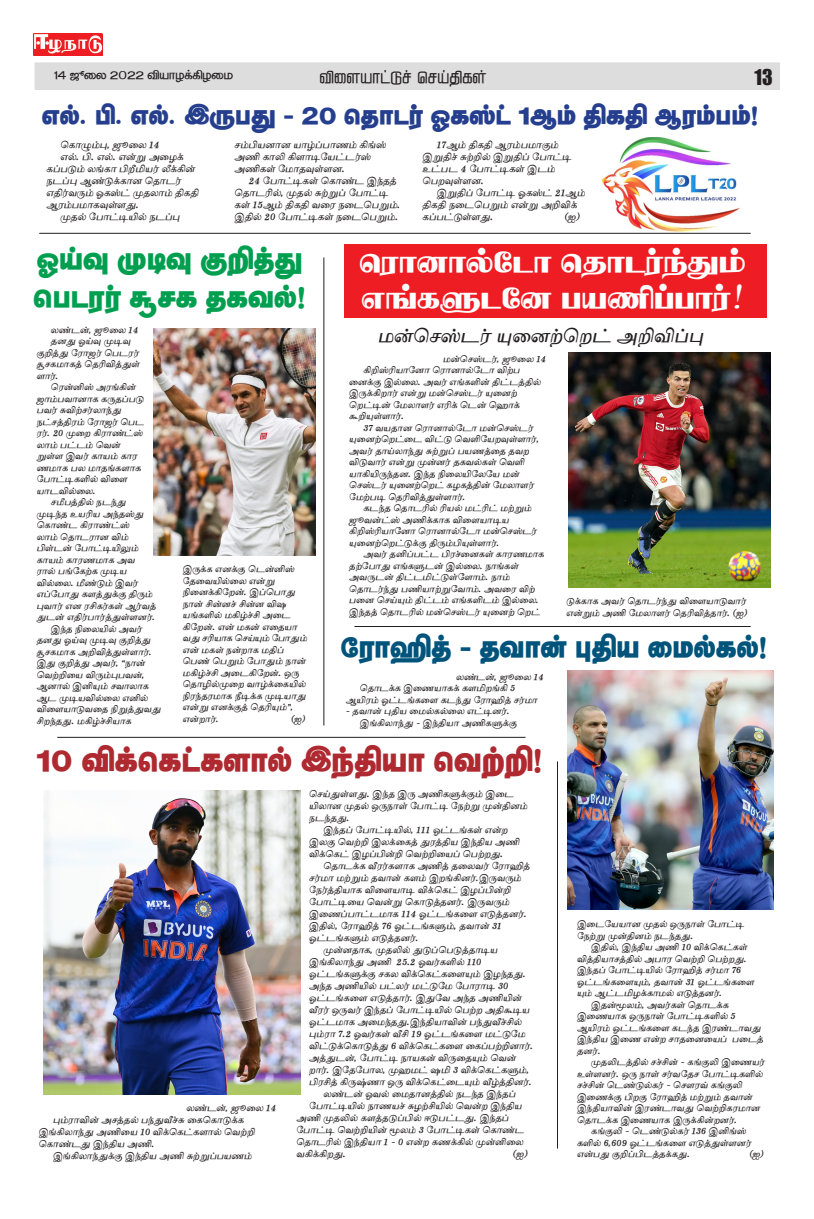
<style>
.page{position:relative;width:814px;height:1219px;background:#fff}
.page>*{position:absolute;margin:0;border:0;box-sizing:border-box;transform-origin:0 0}
.Paragraph_Style_1{font:42.8px "NC Kavithajiny";color:#ae2a30}
.Paragraph_Style_1-2{font:38.9px "NC Thevan";color:#fff}
.Paragraph_Style_1-3{font:38.9px "NC Kavithajiny";color:#009f4f}
.Paragraph_Style_1-4{font:38.8px "NC Kavithajiny";color:#00547b}
.Paragraph_Style_1-5{font:34.2px "NC Kavithajiny";color:#253f8e}
.Paragraph_Style_1-6{font:25.3px "NC Kanan";color:#231f20;scale:1.44 1}
.Paragraph_Style_1-7{font:23px "NC Theepan";color:#231f20}
.t1{font:20px "Impact";color:#231f20}
.t2{font:16px "NC Tsunami 10";color:#231f20}
.Paragraph_Style_1-8{font:11.7px/12px "NC Theepan";color:#231f20}
.Paragraph_Style_1-9{font:11.3px/12px "NC Theepan";color:#231f20}
.Paragraph_Style_1-10{font:11px/11.5px "NC Theepan";color:#231f20}
</style>
<div class="page">
<img style="left:34px;top:33px;width:68px;height:23px">
<div style="left:35px;top:63px;width:744px;height:26px;background:#dedddd"></div>
<div style="left:344px;top:244px;width:423px;height:73px;background:#ee1d23"></div>
<img style="left:597px;top:137px;width:154px;height:96px">
<hr style="left:39px;top:233px;width:711px;height:1px;background:#231f20">
<img style="left:153px;top:328px;width:162px;height:228px">
<img style="left:568px;top:670px;width:205px;height:239px">
<hr style="left:57px;top:737px;width:468px;height:1px;background:#231f20">
<hr style="left:557px;top:761px;width:1px;height:387px;background:#231f20">
<hr style="left:324px;top:257px;width:1px;height:468px;background:#231f20">
<img style="left:44px;top:790px;width:256px;height:304px">
<img style="left:569px;top:352px;width:201px;height:236px">
<hr style="left:354px;top:626px;width:396px;height:1px;background:#231f20">
<h3 class="t2" style="left:54px;top:68px;width:181px">14 [_IY 2022 TPAHOF;FPOIK</h3>
<p class="Paragraph_Style_1-6" style="left:319px;top:64px;width:118px">tpisahl;Lr; nra;jpfs;</p>
<h3 class="t1" style="left:754px;top:61px;width:20px">13</h3>
<p class="Paragraph_Style_1-5" style="left:42px;top:99px;width:718px">vy;. gp. vy;. ,UgJ - 20 njhlu; Xf];l; 1Mk; jpfjp Muk;gk;!</p>
<p class="Paragraph_Style_1-8" style="left:60px;top:140px;width:101px">nfhOk;G&gt; [_iy 14</p>
<p class="Paragraph_Style_1-8" style="left:46px;top:152px;width:154px;text-indent:14px">vy;. gp. vy;. vd;W miof; fg;gLk; yq;fh gpwPkpau; yPf;fpd; elg;G Mz;Lf;fhd njhlu; vjpu;tUk; Xf];l; Kjyhk; jpfjp<br>Muk;gkhfTs;sJ.</p>
<p class="Paragraph_Style_1-8" style="left:60px;top:212px;width:121px">Kjy; Nghl;bapy; elg;G</p>
<p class="Paragraph_Style_1-8" style="left:234px;top:140px;width:153px">rk;gpadhd aho;g;ghzk; fpq;]; mzp fhyp fpshbNal;lu;]; mzpfs; NkhjTs;sd.</p>
<p class="Paragraph_Style_1-8" style="left:234px;top:176px;width:167px;text-indent:14px">24 Nghl;bfs; nfhz;l ,e;jj; njhlupy;&gt; Kjy; Rw;Wg; Nghl;b fs; 15Mk; jpfjp tiu eilngWk;. ,jpy; 20 Nghl;bfs; eilngWk;.</p>
<p class="Paragraph_Style_1-8" style="left:422px;top:140px;width:151px;text-indent:14px">17Mk; jpfjp Muk;gkhFk; ,Wjpr; Rw;wpy; ,Wjpg; Nghl;b cl;gl 4 Nghl;bfs; ,lk; ngwTs;sd.</p>
<p class="Paragraph_Style_1-8" style="left:422px;top:188px;width:164px;text-indent:14px">,Wjpg; Nghl;b Xf];l; 21Mk; jpfjp eilngWk; vd;W mwptpf; fg;gl;Ls;sJ.</p>
<p class="Paragraph_Style_1-8" style="left:564px;top:212px;width:17px">(I)</p>
<p class="Paragraph_Style_1-3" style="left:37px;top:240px;width:267px">Xa;T KbT Fwpj;J</p>
<p class="Paragraph_Style_1-3" style="left:34px;top:278px;width:274px">ngluu; R+rf jfty;!</p>
<p class="Paragraph_Style_1-10" style="left:51px;top:325px;width:89px">yz;ld;&gt; [_iy 14</p>
<p class="Paragraph_Style_1-10" style="left:36px;top:336px;width:105px;text-indent:14px">jdJ Xa;T KbT<br>Fwpj;J Nuh[u; ngluu;<br>R+rfkhfj; njuptpj;Js; shu;.</p>
<p class="Paragraph_Style_1-10" style="left:36px;top:382px;width:109px;text-indent:14px">nud;dp]; muq;fpd; [hk;gthdhf fUjg;gL gtu; Rtpw;ru;yhe;J el;rj;jpuk; Nuh[u; ngl uu;. 20 Kiw fpuhz;l;]; yhk; gl;lk; ntd;<br>Ws;s ,tu; fhak; fhu zkhf gy khjq;fshf<br>Nghl;bfspy; tpis ahltpy;iy.</p>
<p class="Paragraph_Style_1-10" style="left:36px;top:497px;width:121px;text-indent:14px">rkPgj;jpy; ele;J<br>Kbe;j caupa me;j];J nfhz;l fpuhz;l;];<br>yhk; njhluhd tpk; gps;ld; Nghl;bapYk; fhak; fhuzkhf mt uhy; gq;Nfw;f Kba tpy;iy. kPz;Lk; ,tu; vg;NghJ fsj;Jf;F jpUk;<br>Gthu; vd urpfu;fs; Mu;tj;<br>Jld; vjpu;ghu;j;Js;sdu;.</p>
<p class="Paragraph_Style_1-10" style="left:36px;top:624px;width:126px;text-indent:14px">,e;j epiyapy; mtu; jdJ Xa;T KbT Fwpj;J<br>R+rfkhf mwptpj;Js;shu;. ,J Fwpj;J mtu;&gt; “ehd; ntw;wpia tpUk;Ggtd;&gt;<br>Mdhy; ,dpAk; rthyhf<br>Ml Kbatpy;iy vdpy; tpisahLtij epWj;JtJ rpwe;jJ. kfpo;r;rpahf</p>
<p class="Paragraph_Style_1-2" style="left:359px;top:243px;width:388px">nuhdhy;Nlh njhlu;e;Jk;</p>
<p class="Paragraph_Style_1-2" style="left:361px;top:279px;width:383px">vq;fSlNd gazpg;ghu;!</p>
<p class="Paragraph_Style_1-7" style="left:377px;top:325px;width:327px">kd;nr];lu; Aidw;nwl; mwptpg;G</p>
<p class="Paragraph_Style_1-10" style="left:443px;top:353px;width:105px">kd;nr];lu;&gt; [_iy 14</p>
<p class="Paragraph_Style_1-10" style="left:349px;top:365px;width:193px;text-indent:14px">fpwp];upahNdh nuhdhy;Nlh tpw;g idf;F ,y;iy. mtu; vq;fspd; jpl;lj;jpy; ,Uf;fpwhu; vd;W kd;nr];lu; Aidw; nwl;bd; Nkyhsu; vupf; nld; n`hf; $wpAs;shu;.</p>
<p class="Paragraph_Style_1-10" style="left:349px;top:422px;width:191px;text-indent:14px">37 tajhd nuhdhy;Nlh kd;nr];lu; Aidw;nwl;il tpl;L ntspNawTs;shu;&gt; mtu; jha;yhe;J Rw;Wg; gazj;ij jtw tpLthu; vd;W Kd;du; jfty;fs; ntsp ahfpapUe;jd. ,e;j epiyapNyNa kd; nr];lu; Aidw;nwl; fofj;jpd; Nkyhsu; Nkw;gb njuptpj;Js;shu;.</p>
<p class="Paragraph_Style_1-10" style="left:349px;top:503px;width:189px;text-indent:14px">fle;j njhlupy; upay; kl;upl; kw;Wk; [_td;l;]; mzpf;fhf tpisahba fpwp];upahNdh nuhdhy;Nlh kd;nr];lu; Aidw;nwl;Lf;F jpUk;gpAs;shu;.</p>
<p class="Paragraph_Style_1-10" style="left:349px;top:549px;width:197px;text-indent:14px">mtu; jdpg;gl;l gpur;idfs; fhuzkhf jw;NghJ vq;fSld; ,y;iy. ehq;fs; mtUld; jpl;lkpl;Ls;Nshk;. ehk; njhlu;e;J gzpahw;WNthk;. mtiu tpw; gid nra;Ak; jpl;lk; vq;fsplk; ,y;iy. ,e;jj; njhlupy; kd;nr];lu; Aidw; nwl;</p>
<p class="Paragraph_Style_1-10" style="left:182px;top:564px;width:126px">,Uf;f vdf;F nld;dp];<br>Njitapy;iy vd;W epidf;fpNwd;. ,g;nghJ ehd; rpd;dr; rpd;d tp\ aq;fspy; kfpo;r;rp mil fpNwd;. vd; kfd; vijah tJ rupahf nra;Ak; NghJk; vd; kfs; ed;whf kjpg; ngz; ngWk; NghJk; ehd; kfpo;r;rp milfpNwd;. xU njhopy;Kiw tho;f;ifapy; epue;jukhf ePbf;f KbahJ vd;W vdf;Fj; njupAk;”&gt; vd;whu;.</p>
<p class="Paragraph_Style_1-10" style="left:566px;top:596px;width:183px">Lf;fhf mtu; njhlu;e;J tpisahLthu; vd;Wk; mzp Nkyhsu; njuptpj;jhu;. (I)</p>
<p class="Paragraph_Style_1-4" style="left:341px;top:628px;width:428px">Nuh`pj; - jthd; Gjpa iky;fy;!</p>
<p class="Paragraph_Style_1-10" style="left:456px;top:672px;width:89px">yz;ld;&gt; [_iy 14</p>
<p class="Paragraph_Style_1-10" style="left:345px;top:683px;width:193px;text-indent:14px">njhlf;f ,izahff; fskpwq;fp 5<br>Mapuk; Xl;lq;fis fle;J Nuh`pj; ru;kh</p>
<p class="Paragraph_Style_1-10" style="left:345px;top:706px;width:166px">- jthd; Gjpa iky;fy;iy vl;bdu;.</p>
<p class="Paragraph_Style_1-10" style="left:359px;top:718px;width:159px">,q;fpyhe;J - ,e;jpah mzpfSf;F</p>
<p class="Paragraph_Style_1-10" style="left:291px;top:713px;width:16px">(I)</p>
<p class="Paragraph_Style_1" style="left:37px;top:739px;width:507px">10 tpf;nfl;fshy; ,e;jpah ntw;wp!</p>
<p class="Paragraph_Style_1-9" style="left:186px;top:1103px;width:92px">yz;ld;&gt; [_iy 14</p>
<p class="Paragraph_Style_1-9" style="left:39px;top:1115px;width:218px;text-indent:14px">Gk;uhtpd; mrj;jy; ge;JtPr;R ifnfhLf;f ,q;fpyhe;J mzpia 10 tpf;nfl;fshy; ntw;wp nfhz;lJ ,e;jpa mzp.</p>
<p class="Paragraph_Style_1-9" style="left:53px;top:1151px;width:200px">,q;fpyhe;Jf;F ,e;jpa mzp Rw;Wg;gazk;</p>
<p class="Paragraph_Style_1-9" style="left:309px;top:788px;width:220px">nra;Js;sJ. ,e;j ,U mzpfSf;Fk; ,il apyhd Kjy; xUehs; Nghl;b New;W Kd;jpdk; ele;jJ.</p>
<p class="Paragraph_Style_1-9" style="left:309px;top:824px;width:212px;text-indent:14px">,e;jg; Nghl;bapy;&gt; 111 Xl;lq;fs; vd;w ,yF ntw;wp ,yf;ifj; Juj;jpa ,e;jpa mzp tpf;nfl; ,og;gpd;wp ntw;wpiag; ngw;wJ.</p>
<p class="Paragraph_Style_1-9" style="left:309px;top:860px;width:222px;text-indent:14px">njhlf;f tPuu;fshf mzpj; jiytu; Nuh`pj; ru;kh kw;Wk; jthd; fsk; ,wq;fpdu;.,UtUk; Neu;j;jpahf tpisahb tpf;nfl; ,og;gpd;wp Nghl;bia ntd;W nfhLj;jdu;. ,UtUk; ,izg;ghl;lkhf 114 Xl;lq;fis vLj;jdu;. ,jpy;&gt; Nuh`pj; 76 Xl;lq;fSk;&gt; jthd; 31<br>Xl;lq;fSk; vLj;jdu;.</p>
<p class="Paragraph_Style_1-9" style="left:309px;top:944px;width:225px;text-indent:14px">Kd;djhf&gt; Kjypy; JLg;ngLj;jhba ,q;fpyhe;J mzp 25.2 Xtu;fspy; 110<br>Xl;lq;fSf;F rfy tpf;nfl;fisAk; ,oe;jJ. me;j mzpapy; gl;yu; kl;LNk Nghuhb 30<br>Xl;lq;fis vLj;jhu;. ,JNt me;j mzpapd; tPuu; xUtu; ,e;jg; Nghl;bapy; ngw;w mjp$ba Xl;lkhf mike;jJ.,e;jpahtpd; ge;JtPr;rpy; Gk;uh 7.2 Xtu;fs; tPrp 19 Xl;lq;fis kl;LNk tpl;Lf;nfhLj;J 6 tpf;nfl;fis ifg;gw;wpdhu;. mj;Jld;&gt; Nghl;b ehafd; tpUijAk; ntd; whu;. ,NjNghy&gt; K`kl; \kp 3 tpf;nfl;fSk;&gt; gpurpj; fpU\;zh xU tpf;nfl;ilAk; tPo;j;jpdu;.</p>
<p class="Paragraph_Style_1-9" style="left:323px;top:1088px;width:194px">yz;ld; Xty; ikjhdj;jpy; ele;j ,e;jg;</p>
<p class="Paragraph_Style_1-9" style="left:309px;top:1100px;width:214px">Nghl;bapy; ehzar; Row;rpapy; ntd;w ,e;jpa</p>
<p class="Paragraph_Style_1-9" style="left:296px;top:1112px;width:214px">mzp Kjypy; fsj;jLg;gpy; &lt;Lgl;lJ. ,e;jg;</p>
<p class="Paragraph_Style_1-9" style="left:296px;top:1124px;width:229px">Nghl;b ntw;wpapd; %yk; 3 Nghl;bfs; nfhz;l</p>
<p class="Paragraph_Style_1-9" style="left:296px;top:1136px;width:228px">njhlupy; ,e;jpah 1 - 0 vd;w fzf;fpy; Kd;dpiy</p>
<p class="Paragraph_Style_1-9" style="left:296px;top:1148px;width:51px">tfpf;fpwJ.</p>
<p class="Paragraph_Style_1-9" style="left:512px;top:1148px;width:17px">(I)</p>
<p class="Paragraph_Style_1-10" style="left:576px;top:919px;width:169px">,ilNaahd Kjy; xUehs; Nghl;b<br>New;W Kd;jpdk; ele;jJ.</p>
<p class="Paragraph_Style_1-10" style="left:576px;top:942px;width:179px;text-indent:14px">,jpy;&gt; ,e;jpa mzp 10 tpf;nfl;fs; tpj;jpahrj;jpy; mghu ntw;wp ngw;wJ. ,e;jg; Nghl;bapy; Nuh`pj; ru;kh 76<br>Xl;lq;fisAk;&gt; jthd; 31 Xl;lq;fis Ak; Ml;lkpof;fhky; vLj;jdu;.</p>
<p class="Paragraph_Style_1-10" style="left:576px;top:999px;width:188px;text-indent:14px">,jd;%yk;&gt; mtu;fs; njhlf;f ,izahf xUehs; Nghl;bfspy; 5<br>Mapuk; Xl;lq;fis fle;j ,uz;lhtJ ,e;jpa ,iz vd;w rhjidiag; gilj; jdu;.</p>
<p class="Paragraph_Style_1-10" style="left:576px;top:1057px;width:189px;text-indent:14px">Kjyplj;jpy; rr;rpd; - fq;Fyp ,izau; cs;sdu;. xU ehs; ru;tNjr Nghl;bfspy; rr;rpd; nlz;Ly;fu; - nrsut; fq;Fyp ,izf;F gpwF Nuh`pj; kw;Wk; jthd; ,e;jpahtpd; ,uz;lhtJ ntw;wpfukhd njhlf;f ,izahf ,Uf;fpd;wdu;.</p>
<p class="Paragraph_Style_1-10" style="left:576px;top:1126px;width:176px;text-indent:14px">fq;Fyp - nlz;Ly;fu; 136 ,dpq;]; fspy; 6&gt;609 Xl;lq;fis vLj;Js;sdu; vd;gJ Fwpg;gplj;jf;fJ.</p>
<p class="Paragraph_Style_1-10" style="left:749px;top:1149px;width:16px">(I)</p>
</div>
